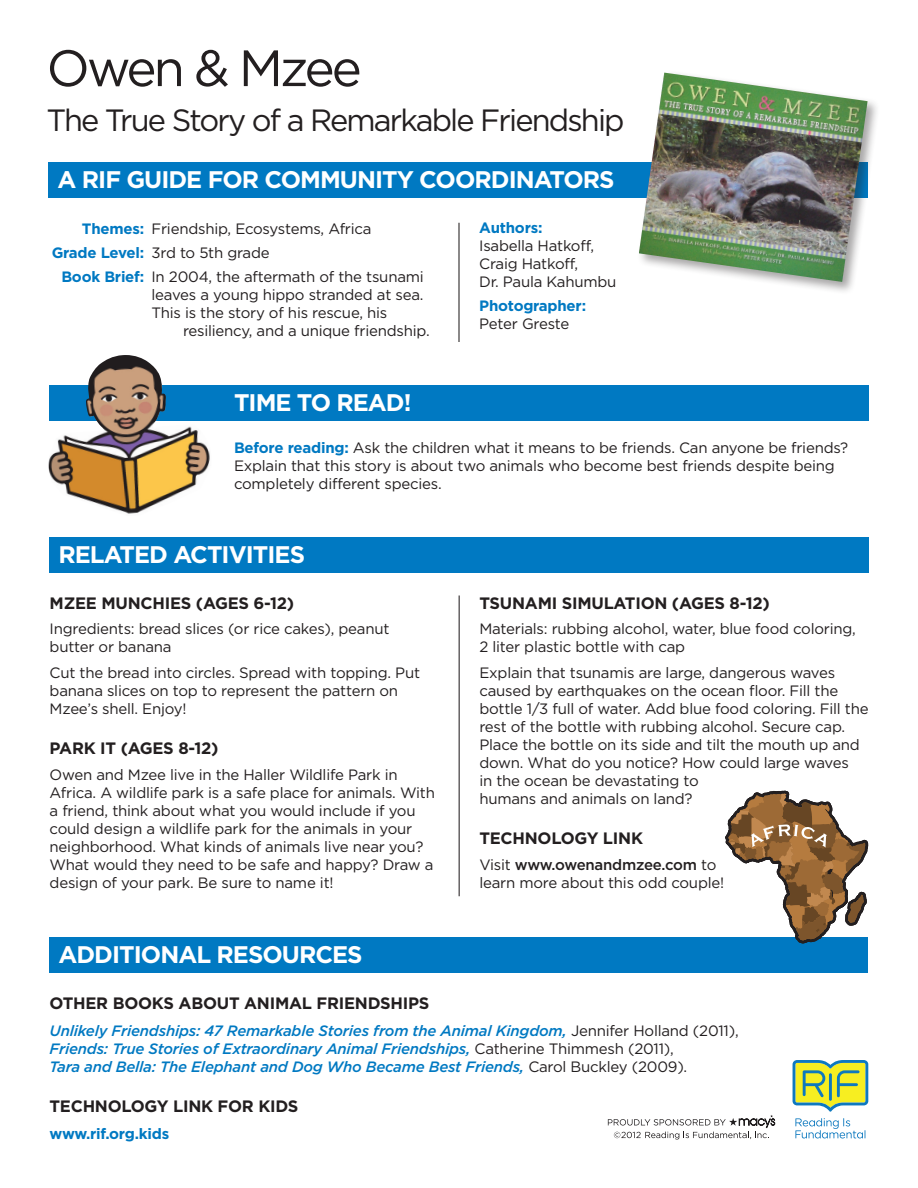
<style>
.page{position:relative;width:918px;height:1188px;background:#fff}
.page>*{position:absolute;margin:0;border:0;box-sizing:border-box;transform-origin:0 0}
.Book_Title_on_Two_Li{font:51px "Gotham";letter-spacing:-.06em;color:#231f20}
.Book_Title_on_Two_Li-2{font:30.75px "Gotham";letter-spacing:-.06em;color:#231f20}
.White_Type_in_Blue_B{font:700 24px "Gotham";letter-spacing:-.04em;color:#fff}
.Black_Subhead{font:700 16.5px "Gotham";letter-spacing:-.015em;color:#231f20}
.Related_Activities_T{font:15px/18px "Gotham";letter-spacing:-.015em;color:#231f20}
.Themes_Text{font:15px/18px "Gotham";letter-spacing:-.015em;color:#231f20}
.Additional_Resources{font:italic 500 15px/18px "Gotham";letter-spacing:-.015em;color:#0079c2}
.Time_to_Read_Text{font:15px/18px "Gotham";letter-spacing:-.015em;color:#231f20}
.Themes_Text-2{font:700 15px/18px "Gotham";letter-spacing:-.015em;color:#0079c2}
.Additional_Resources-2{font:700 15px "Gotham";letter-spacing:-.015em;color:#0079c2}
.s1{font-weight:700;color:#0079c2}
.s2{font-weight:400;color:#231f20}
.s3{font-weight:500}
.s4{font-weight:400;font-style:normal;color:#231f20}
</style>
<div class="page">
<div style="left:49px;top:162px;width:819px;height:36px;background:#0079c2"></div>
<hr style="left:458px;top:223px;width:2px;height:119px;background:#231f20">
<div style="left:50px;top:385px;width:819px;height:36px;background:#0079c2"></div>
<img style="left:48px;top:355px;width:162px;height:159px">
<div style="left:49px;top:537px;width:820px;height:36px;background:#0079c2"></div>
<hr style="left:459px;top:596px;width:1px;height:300px;background:#231f20">
<div style="left:50px;top:937px;width:818px;height:36px;background:#0079c2"></div>
<div style="left:636px;top:70px;width:244px;height:225px;background:#231f20;opacity:.4"></div>
<img style="left:639px;top:73px;width:229px;height:209px">
<svg style="left:608px;top:790px;width:260px;height:350px"></svg>
<p class="Book_Title_on_Two_Li" style="left:46px;top:37px;width:317px">Owen &amp; Mzee</p>
<p class="Book_Title_on_Two_Li-2" style="left:46px;top:102px;width:580px">The True Story of a Remarkable Friendship</p>
<p class="White_Type_in_Blue_B" style="left:58px;top:165px;width:559px">A RIF GUIDE FOR COMMUNITY COORDINATORS</p>
<p class="Themes_Text" style="left:82px;top:220px;width:291px"><span class="s1">Themes:</span> Friendship, Ecosystems, Africa</p>
<p class="Themes_Text" style="left:52px;top:244px;width:220px"><span class="s1">Grade Level:</span> 3rd to 5th grade</p>
<p class="Themes_Text" style="left:152px;top:268px;width:274px;text-align:justify;text-indent:-90px"><span class="s1">Book Brief:</span> In 2004, the aftermath of the tsunami leaves a young hippo stranded at sea.<br>This is the story of his rescue, his</p>
<p class="Themes_Text" style="left:183px;top:322px;width:248px">resiliency, and a unique friendship.</p>
<p class="Themes_Text" style="left:479px;top:219px;width:139px"><span class="s1">Authors:<br></span>Isabella Hatkoff,<br>Craig Hatkoff,<br>Dr. Paula Kahumbu</p>
<p class="Themes_Text-2" style="left:479px;top:297px;width:108px">Photographer:<br><span class="s2">Peter Greste</span></p>
<p class="White_Type_in_Blue_B" style="left:234px;top:388px;width:179px">TIME TO READ!</p>
<p class="Time_to_Read_Text" style="left:234px;top:439px;width:616px"><span class="s1">Before reading:</span> Ask the children what it means to be friends. Can anyone be friends?<br>Explain that this story is about two animals who become best friends despite being completely different species.</p>
<p class="White_Type_in_Blue_B" style="left:58px;top:540px;width:248px">RELATED ACTIVITIES</p>
<p class="Black_Subhead" style="left:50px;top:593px;width:246px">MZEE MUNCHIES (AGES 6-12)</p>
<p class="Related_Activities_T" style="left:50px;top:620px;width:341px">Ingredients: bread slices (or rice cakes), peanut butter or banana</p>
<p class="Related_Activities_T" style="left:50px;top:663px;width:372px">Cut the bread into circles. Spread with topping. Put banana slices on top to represent the pattern on<br>Mzee’s shell. Enjoy!</p>
<p class="Black_Subhead" style="left:50px;top:738px;width:170px">PARK IT (AGES 8-12)</p>
<p class="Related_Activities_T" style="left:50px;top:765px;width:387px">Owen and Mzee live in the Haller Wildlife Park in Africa. A wildlife park is a safe place for animals. With a friend, think about what you would include if you could design a wildlife park for the animals in your neighborhood. What kinds of animals live near you?<br>What would they need to be safe and happy? Draw a design of your park. Be sure to name it!</p>
<p class="Black_Subhead" style="left:479px;top:593px;width:292px">TSUNAMI SIMULATION (AGES 8-12)</p>
<p class="Related_Activities_T" style="left:479px;top:620px;width:378px">Materials: rubbing alcohol, water, blue food coloring,<br>2 liter plastic bottle with cap</p>
<p class="Related_Activities_T" style="left:479px;top:663px;width:391px">Explain that tsunamis are large, dangerous waves caused by earthquakes on the ocean floor. Fill the bottle 1/3 full of water. Add blue food coloring. Fill the rest of the bottle with rubbing alcohol. Secure cap.<br>Place the bottle on its side and tilt the mouth up and down. What do you notice? How could large waves<br>in the ocean be devastating to<br>humans and animals on land?</p>
<p class="Black_Subhead" style="left:479px;top:828px;width:165px">TECHNOLOGY LINK</p>
<p class="Related_Activities_T" style="left:479px;top:855px;width:246px">Visit <span class="s3">www.owenandmzee.com</span> to learn more about this odd couple!</p>
<p class="White_Type_in_Blue_B" style="left:58px;top:940px;width:306px">ADDITIONAL RESOURCES</p>
<p class="Black_Subhead" style="left:50px;top:993px;width:381px">OTHER BOOKS ABOUT ANIMAL FRIENDSHIPS</p>
<p class="Additional_Resources" style="left:50px;top:1021px;width:691px">Unlikely Friendships: 47 Remarkable Stories from the Animal Kingdom, <span class="s4">Jennifer Holland (2011),<br></span>Friends: True Stories of Extraordinary Animal Friendships, <span class="s4">Catherine Thimmesh (2011),<br></span>Tara and Bella: The Elephant and Dog Who Became Best Friends, <span class="s4">Carol Buckley (2009).</span></p>
<p class="Black_Subhead" style="left:50px;top:1096px;width:251px">TECHNOLOGY LINK FOR KIDS</p>
<p class="Additional_Resources-2" style="left:50px;top:1125px;width:121px">www.rif.org.kids</p>
</div>
